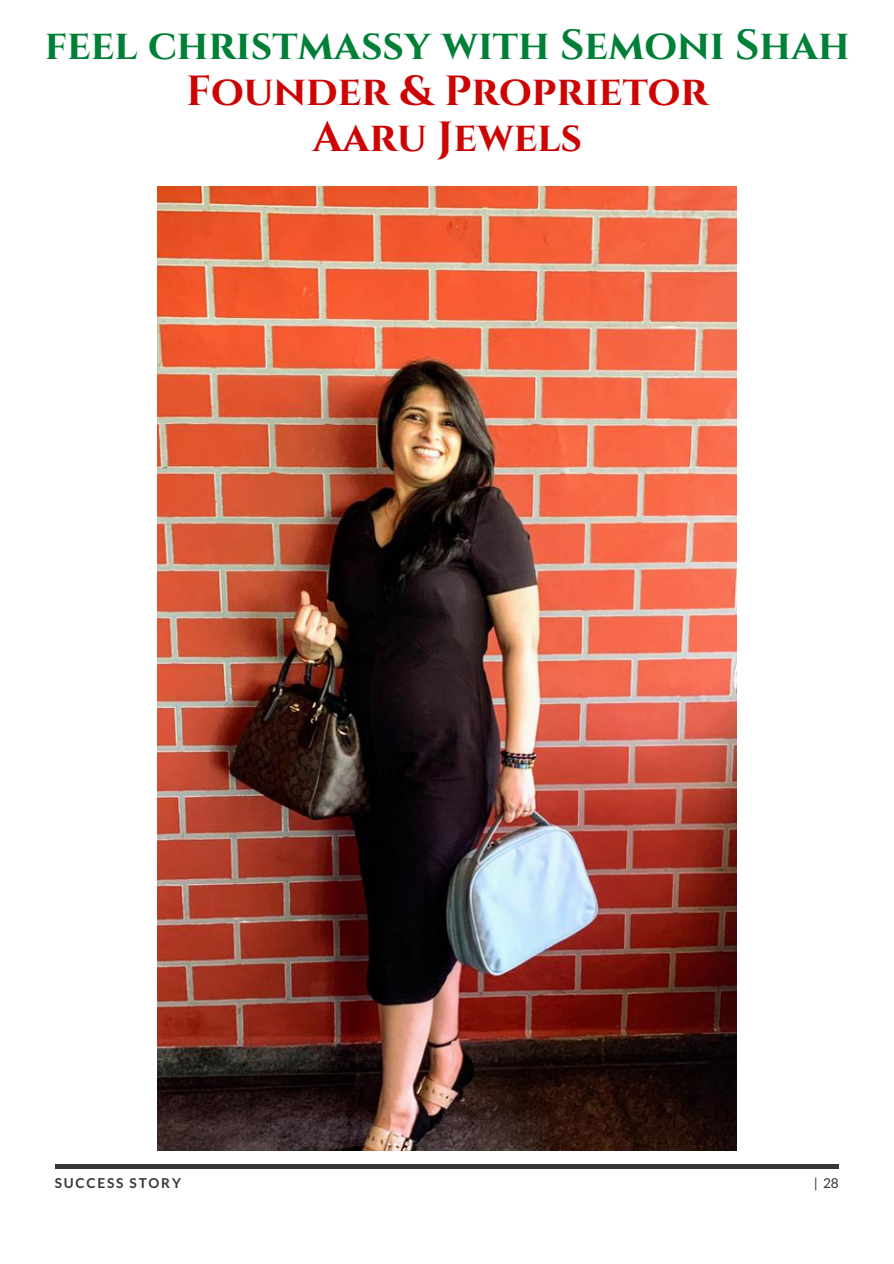
<style>
.page{position:relative;width:894px;height:1264px;background:#fff}
.page>*{position:absolute;margin:0;border:0;box-sizing:border-box;transform-origin:0 0}
.t1{font:700 42px "Cinzel";color:#008037}
.t2{font:700 42px "Cinzel";color:#cd0404}
.t3{font:700 13.65px "Lato";letter-spacing:.13em;color:#373737}
.t4{font:13.65px "Lato";color:#373737}
</style>
<div class="page">
<img style="left:158px;top:186px;width:578px;height:964px">
<div style="left:55px;top:1163px;width:783px;height:5px;background:#373737"></div>
<p class="t1" style="left:45px;top:18px;width:806px">feel christmassy with Semoni Shah</p>
<p class="t2" style="left:186px;top:64px;width:523px">Founder &amp; Proprietor</p>
<p class="t2" style="left:312px;top:111px;width:271px">Aaru Jewels</p>
<p class="t3" style="left:55px;top:1174px;width:128px">SUCCESS STORY</p>
<p class="t4" style="left:813px;top:1173px;width:27px">| 28</p>
</div>
